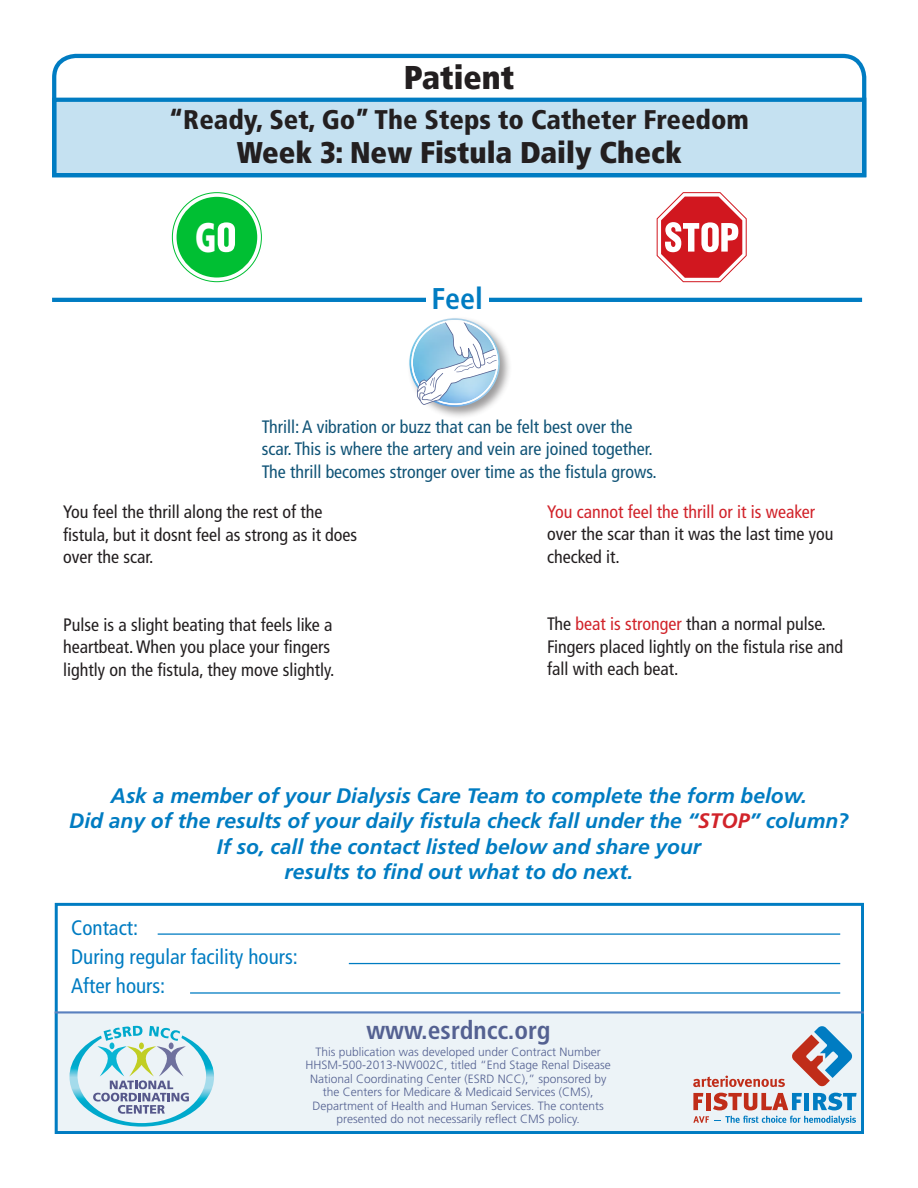
<style>
.page{position:relative;width:918px;height:1188px;background:#fff}
.page>*{position:absolute;margin:0;border:0;box-sizing:border-box;transform-origin:0 0}
.go{font:900 condensed 41.25px "Frutiger LT Std";color:#fff;scale:.75 1}
.AUDIENCE{font:900 condensed 33px "Frutiger LT Std";color:#231f20}
.t1{font:900 condensed 30px "Frutiger LT Std";color:#231f20}
.Senses{font:700 condensed 30px "Frutiger LT Std";color:#007cc2}
.Sub-Title{font:900 condensed 27px "Frutiger LT Std";color:#231f20}
.Website{font:700 condensed 25.5px "Frutiger LT Std";color:#546191}
.Contact_info{font:italic 700 21px/25.5px "Frutiger LT Std";color:#007cc2;text-align:center}
.Contact_info_copy{font:condensed 21px "Frutiger LT Std";color:#007cc2}
.Body_text{font:condensed 18px/22.5px "Frutiger LT Std";color:#231f20}
.Body_text-2{font:condensed 18px/22.5px "Frutiger LT Std";color:#115477}
.legal{font:300 12px "Frutiger LT Std";color:#546191}
.s1{color:#d1232a}
</style>
<div class="page">
<div style="left:54px;top:1013px;width:810px;height:121px;background:#ecf3f7"></div>
<svg style="left:69px;top:1026px;width:145px;height:101px"></svg>
<svg style="left:693px;top:1076px;width:92px;height:11px"></svg>
<svg style="left:693px;top:1093px;width:10px;height:17px"></svg>
<hr style="left:706px;top:1093px;width:4px;height:17px;background:#c02d19">
<svg style="left:713px;top:1093px;width:89px;height:17px"></svg>
<div style="left:804px;top:1093px;width:5px;height:17px;background:#007cc2"></div>
<svg style="left:813px;top:1093px;width:44px;height:17px"></svg>
<svg style="left:693px;top:1116px;width:163px;height:9px"></svg>
<svg style="left:792px;top:1026px;width:60px;height:61px"></svg>
<div style="left:55px;top:903px;width:809px;height:231px;border:3px solid #007cc2"></div>
<hr style="left:158px;top:933px;width:682px;height:2px;background:#007cc2">
<hr style="left:190px;top:992px;width:650px;height:2px;background:#007cc2">
<hr style="left:349px;top:963px;width:491px;height:1px;background:#007cc2">
<hr style="left:55px;top:1011px;width:809px;height:3px;background:#5980bf">
<svg style="left:657px;top:192px;width:90px;height:91px"></svg>
<svg style="left:172px;top:193px;width:89px;height:89px"></svg>
<div style="left:177px;top:197px;width:80px;height:81px;background:#00bf33;border-radius:50%"></div>
<svg style="left:218px;top:222px;width:17px;height:30px"></svg>
<svg style="left:52px;top:53px;width:815px;height:125px"></svg>
<hr style="left:52px;top:298px;width:810px;height:4px;background:#007cc2">
<div style="left:426px;top:281px;width:62px;height:28px;background:#fff"></div>
<div style="left:407px;top:316px;width:105px;height:103px;background:#231f20;opacity:.45"></div>
<img style="left:409px;top:318px;width:91px;height:89px">
<svg style="left:411px;top:320px;width:87px;height:85px"></svg>
<p class="AUDIENCE" style="left:404px;top:58px;width:112px">Patient</p>
<p class="Sub-Title" style="left:169px;top:103px;width:581px">“Ready, Set, Go” The Steps to Catheter Freedom</p>
<p class="go" style="left:195px;top:212px;width:30px">G</p>
<p class="t1" style="left:237px;top:134px;width:447px">Week 3: New Fistula Daily Check</p>
<p class="Senses" style="left:432px;top:281px;width:53px">Feel</p>
<p class="Body_text-2" style="left:262px;top:415px;width:397px">Thrill: A vibration or buzz that can be felt best over the scar. This is where the artery and vein are joined together.<br>The thrill becomes stronger over time as the fistula grows.</p>
<p class="Body_text" style="left:63px;top:501px;width:296px">You feel the thrill along the rest of the fistula, but it dosnt feel as strong as it does over the scar.</p>
<p class="Body_text" style="left:63px;top:614px;width:273px">Pulse is a slight beating that feels like a heartbeat. When you place your fingers lightly on the fistula, they move slightly.</p>
<p class="Body_text" style="left:547px;top:501px;width:288px"><span class="s1">You cannot feel the thrill or it is weaker </span>over the scar than it was the last time you checked it.</p>
<p class="Body_text" style="left:547px;top:613px;width:298px">The <span class="s1">beat is stronger</span> than a normal pulse.<br>Fingers placed lightly on the fistula rise and fall with each beat.</p>
<p class="Contact_info" style="left:111px;top:783px;width:698px">Ask a member of your Dialysis Care Team to complete the form below.</p>
<p class="Contact_info" style="left:69px;top:808px;width:781px">Did any of the results of your daily fistula check fall under the “<span class="s1">STOP</span>” column?</p>
<p class="Contact_info" style="left:217px;top:834px;width:486px">If so, call the contact listed below and share your results to find out what to do next.</p>
<p class="Contact_info_copy" style="left:71px;top:915px;width:68px">Contact:</p>
<p class="Contact_info_copy" style="left:71px;top:944px;width:228px">During regular facility hours:</p>
<p class="Contact_info_copy" style="left:71px;top:974px;width:96px">After hours:</p>
<p class="Website" style="left:366px;top:1015px;width:186px">www.esrdncc.org</p>
<p class="legal" style="left:316px;top:1045px;width:287px">This publication was developed under Contract Number</p>
<p class="legal" style="left:305px;top:1059px;width:307px">HHSM-500-2013-NW002C, titled “End Stage Renal Disease</p>
<p class="legal" style="left:310px;top:1072px;width:298px">National Coordinating Center (ESRD NCC),” sponsored by</p>
<p class="legal" style="left:323px;top:1086px;width:272px">the Centers for Medicare &amp; Medicaid Services (CMS),</p>
<p class="legal" style="left:313px;top:1099px;width:293px">Department of Health and Human Services. The contents</p>
<p class="legal" style="left:337px;top:1113px;width:245px">presented do not necessarily reflect CMS policy.</p>
</div>
